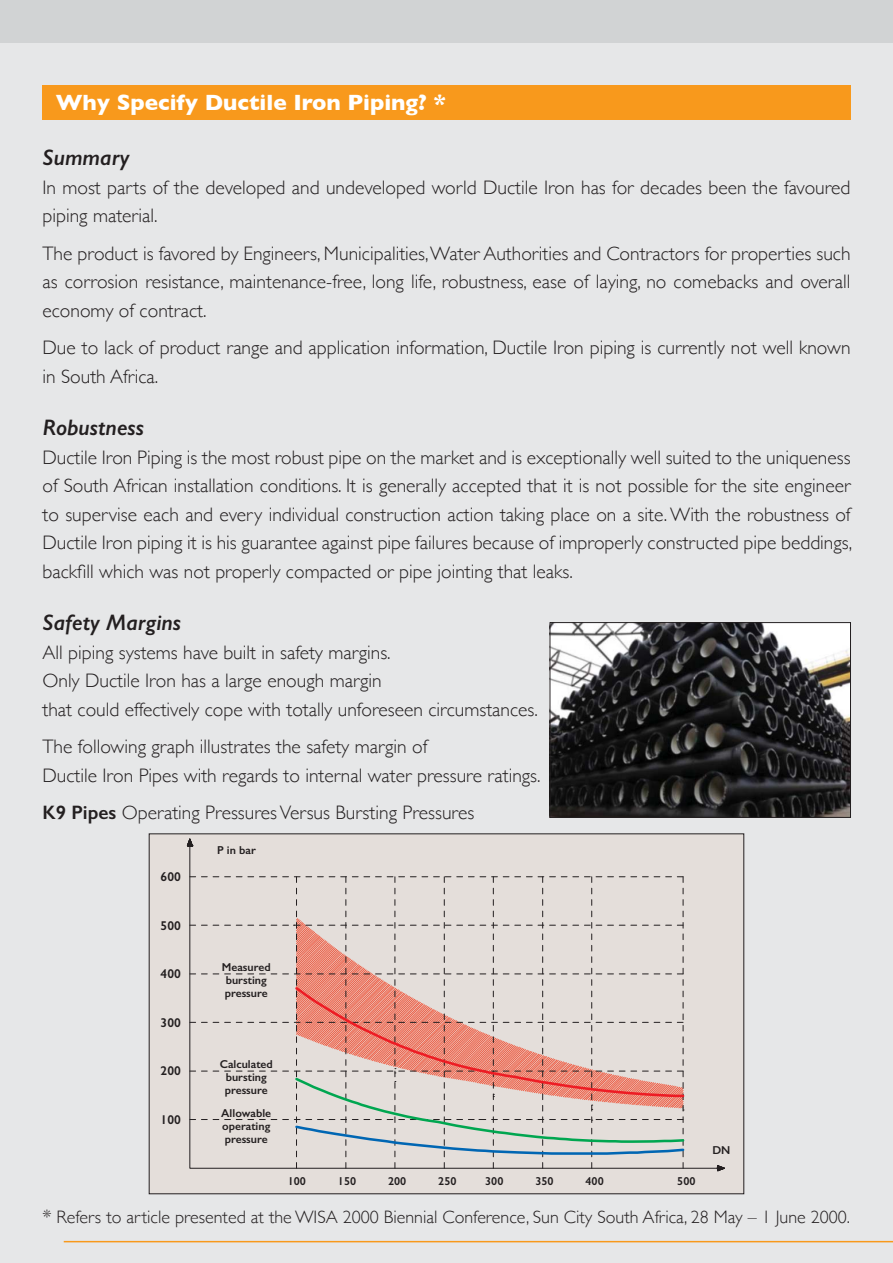
<style>
.page{position:relative;width:893px;height:1263px;background:#e6e7e8}
.page>*{position:absolute;margin:0;border:0;box-sizing:border-box;transform-origin:0 0}
.t1{font:italic 600 22.5px "Gill Sans";color:#231f20}
.t2{font:700 22.5px "Gill Sans";color:#fff}
.t3{font:300 19.5px/28.5px "Gill Sans";color:#231f20}
.t4{font:300 18px "Gill Sans";color:#231f20}
.t5{font:600 12.75px "Gill Sans";color:#231f20}
.t6{font:600 11.55px/12.8px "Gill Sans";color:#231f20}
.s1{font-weight:600}
.s2{font-size:19.5px}
</style>
<div class="page">
<div style="left:0;top:0;width:893px;height:43px;background:#d1d3d4"></div>
<div style="left:42px;top:85px;width:808px;height:34px;background:#f8991c"></div>
<div style="left:149px;top:834px;width:595px;height:360px;background:#e4deda"></div>
<hr style="left:64px;top:1241px;width:829px;height:1px;background:#f8991c">
<img style="left:552px;top:624px;width:297px;height:192px">
<div style="left:550px;top:622px;width:301px;height:196px;border:1px solid #231f20"></div>
<svg style="left:189px;top:845px;width:528px;height:324px"></svg>
<svg style="left:187px;top:838px;width:6px;height:9px"></svg>
<svg style="left:717px;top:1165px;width:8px;height:6px"></svg>
<svg style="left:190px;top:876px;width:496px;height:292px"></svg>
<p class="t2" style="left:56px;top:89px;width:392px">Why Specify Ductile Iron Piping? *</p>
<p class="t1" style="left:42px;top:144px;width:89px">Summary</p>
<p class="t3" style="left:42px;top:173px;width:809px">In most parts of the developed and undeveloped world Ductile Iron has for decades been the favoured piping material.</p>
<p class="t3" style="left:42px;top:239px;width:809px;text-align:justify">The product is favored by Engineers, Municipalities, Water Authorities and Contractors for properties such as corrosion resistance, maintenance-free, long life, robustness, ease of laying, no comebacks and overall economy of contract.</p>
<p class="t3" style="left:42px;top:334px;width:809px">Due to lack of product range and application information, Ductile Iron piping is currently not well known in South Africa.</p>
<p class="t1" style="left:42px;top:414px;width:103px">Robustness</p>
<p class="t3" style="left:42px;top:443px;width:811px;text-align:justify">Ductile Iron Piping is the most robust pipe on the market and is exceptionally well suited to the uniqueness of South African installation conditions. It is generally accepted that it is not possible for the site engineer to supervise each and every individual construction action taking place on a site. With the robustness of Ductile Iron piping it is his guarantee against pipe failures because of improperly constructed pipe beddings, backfill which was not properly compacted or pipe jointing that leaks.</p>
<p class="t1" style="left:42px;top:609px;width:140px">Safety Margins</p>
<p class="t3" style="left:42px;top:638px;width:497px">All piping systems have built in safety margins.<br>Only Ductile Iron has a large enough margin<br>that could effectively cope with totally unforeseen circumstances.</p>
<p class="t3" style="left:42px;top:733px;width:500px">The following graph illustrates the safety margin of<br>Ductile Iron Pipes with regards to internal water pressure ratings.</p>
<p class="t3" style="left:42px;top:799px;width:433px"><span class="s1">K9 Pipes</span> Operating Pressures Versus Bursting Pressures</p>
<p class="t6" style="left:217px;top:844px;width:40px">P in bar</p>
<p class="t5" style="left:161px;top:869px;width:22px">600</p>
<p class="t5" style="left:161px;top:918px;width:22px">500</p>
<p class="t5" style="left:161px;top:966px;width:22px">400</p>
<p class="t5" style="left:161px;top:1015px;width:22px">300</p>
<p class="t5" style="left:161px;top:1063px;width:22px">200</p>
<p class="t5" style="left:161px;top:1112px;width:22px">100</p>
<p class="t6" style="left:222px;top:961px;width:50px">Measured bursting pressure</p>
<p class="t6" style="left:220px;top:1058px;width:55px;text-align:center">Calculated bursting pressure</p>
<p class="t6" style="left:221px;top:1107px;width:51px;text-align:justify">Allowable operating pressure</p>
<p class="t6" style="left:288px;top:1174px;width:20px">100</p>
<p class="t6" style="left:338px;top:1174px;width:20px">150</p>
<p class="t6" style="left:388px;top:1174px;width:20px">200</p>
<p class="t6" style="left:438px;top:1174px;width:20px">250</p>
<p class="t6" style="left:485px;top:1174px;width:20px">300</p>
<p class="t6" style="left:535px;top:1174px;width:20px">350</p>
<p class="t6" style="left:585px;top:1174px;width:20px">400</p>
<p class="t6" style="left:677px;top:1174px;width:20px">500</p>
<p class="t6" style="left:712px;top:1143px;width:20px">DN</p>
<p class="t4" style="left:42px;top:1206px;width:809px"><span class="s2">*</span> Refers to article presented at the WISA 2000 Biennial Conference, Sun City South Africa, 28 May – 1 June 2000.</p>
</div>
